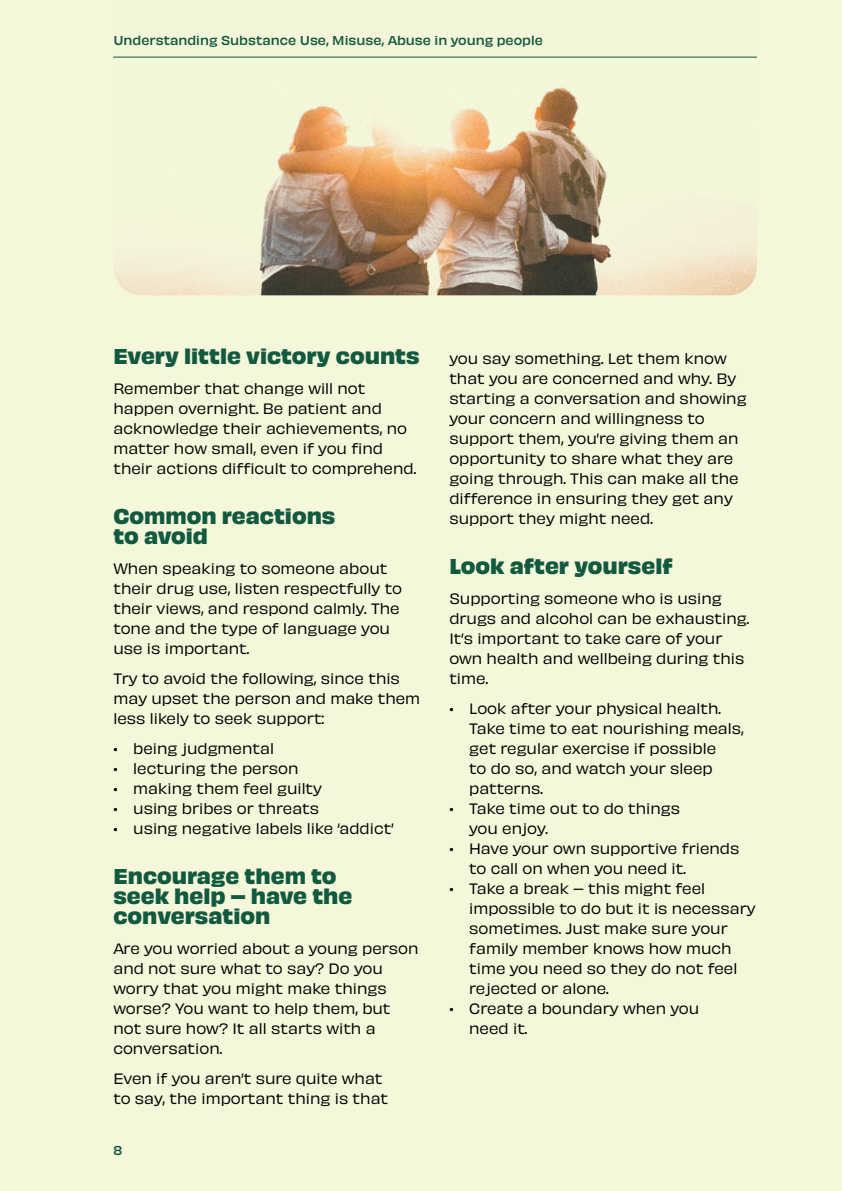
<style>
.page{position:relative;width:842px;height:1191px;background:#f5f7da}
.page>*{position:absolute;margin:0;border:0;box-sizing:border-box;transform-origin:0 0}
.t1{font:700 20px/20px "Obviously";color:#11593f}
.t2{font:14px/20px "Obviously";color:#000}
.t3{font:500 12px "Obviously";color:#11593f}
</style>
<div class="page">
<img style="left:113px;top:56px;width:644px;height:239px">
<p class="t3" style="left:113px;top:31px;width:431px">Understanding Substance Use, Misuse, Abuse in young people</p>
<h1 class="t1" style="left:113px;top:344px;width:308px">Every little victory counts</h1>
<p class="t2" style="left:113px;top:377px;width:304px">Remember that change will not happen overnight. Be patient and acknowledge their achievements, no matter how small, even if you find their actions difficult to comprehend.</p>
<h1 class="t1" style="left:113px;top:504px;width:223px">Common reactions to avoid</h1>
<p class="t2" style="left:113px;top:557px;width:290px">When speaking to someone about their drug use, listen respectfully to their views, and respond calmly. The tone and the type of language you use is important.</p>
<p class="t2" style="left:113px;top:667px;width:308px">Try to avoid the following, since this may upset the person and make them less likely to seek support:</p>
<p class="t2" style="left:113px;top:737px;width:162px">• being judgmental</p>
<p class="t2" style="left:113px;top:757px;width:187px">• lecturing the person</p>
<p class="t2" style="left:113px;top:777px;width:210px">• making them feel guilty</p>
<p class="t2" style="left:113px;top:797px;width:207px">• using bribes or threats</p>
<p class="t2" style="left:113px;top:817px;width:282px">• using negative labels like ‘addict’</p>
<h1 class="t1" style="left:113px;top:864px;width:240px">Encourage them to seek help – have the conversation</h1>
<p class="t2" style="left:113px;top:937px;width:307px">Are you worried about a young person and not sure what to say? Do you worry that you might make things worse? You want to help them, but not sure how? It all starts with a conversation.</p>
<p class="t2" style="left:113px;top:1067px;width:276px">Even if you aren’t sure quite what to say, the important thing is that</p>
<p class="t3" style="left:113px;top:1141px;width:10px">8</p>
<p class="t2" style="left:449px;top:347px;width:299px">you say something. Let them know that you are concerned and why. By starting a conversation and showing your concern and willingness to support them, you’re giving them an opportunity to share what they are going through. This can make all the difference in ensuring they get any support they might need.</p>
<h1 class="t1" style="left:449px;top:554px;width:225px">Look after yourself</h1>
<p class="t2" style="left:449px;top:587px;width:301px">Supporting someone who is using drugs and alcohol can be exhausting.<br>It’s important to take care of your own health and wellbeing during this time.</p>
<p class="t2" style="left:469px;top:697px;width:276px;text-indent:-20px">• Look after your physical health.<br>Take time to eat nourishing meals, get regular exercise if possible<br>to do so, and watch your sleep patterns.</p>
<p class="t2" style="left:469px;top:797px;width:212px;text-indent:-20px">• Take time out to do things you enjoy.</p>
<p class="t2" style="left:469px;top:837px;width:272px;text-indent:-20px">• Have your own supportive friends to call on when you need it.</p>
<p class="t2" style="left:469px;top:877px;width:288px;text-indent:-20px">• Take a break – this might feel impossible to do but it is necessary sometimes. Just make sure your family member knows how much time you need so they do not feel rejected or alone.</p>
<p class="t2" style="left:469px;top:997px;width:231px;text-indent:-20px">• Create a boundary when you need it.</p>
</div>
